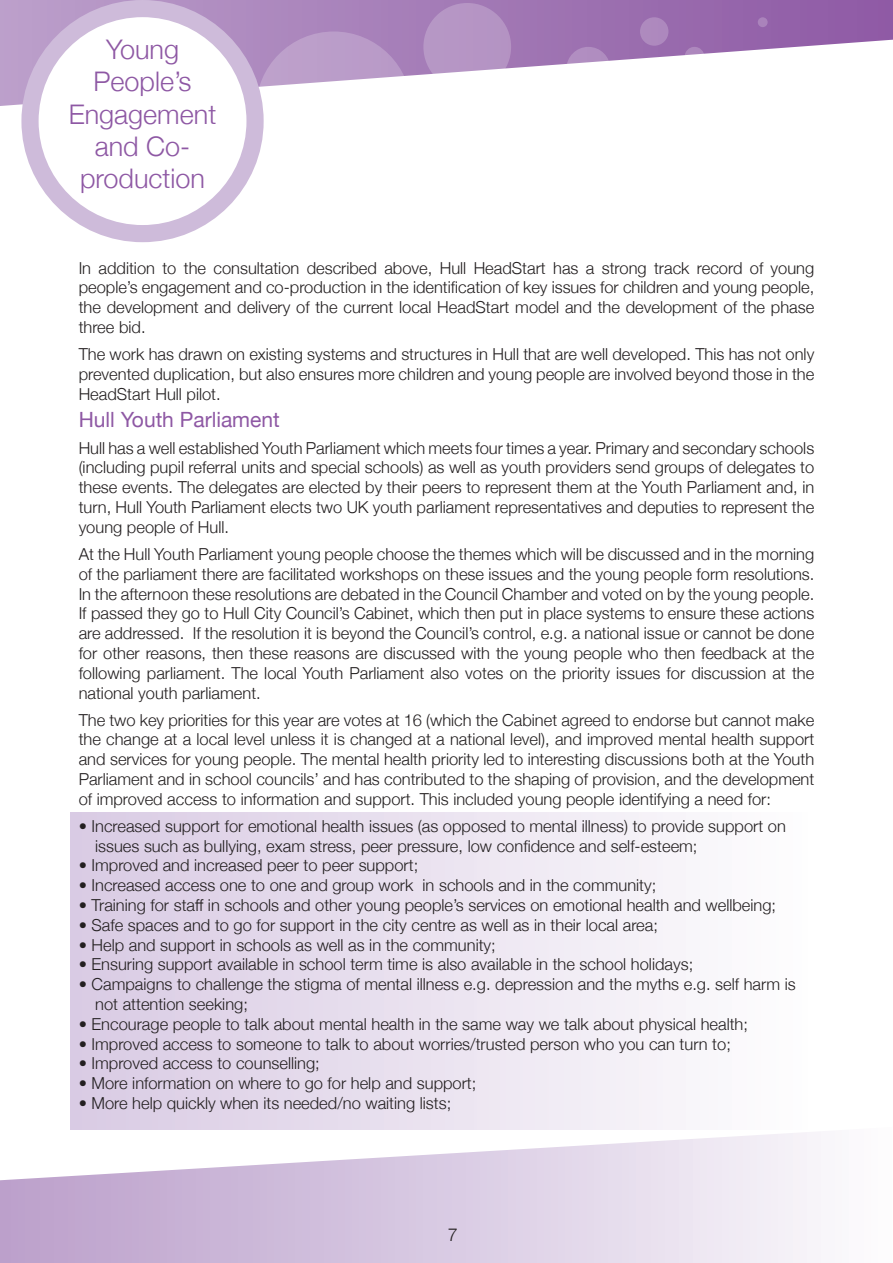
<style>
.page{position:relative;width:893px;height:1263px;background:#fff}
.page>*{position:absolute;margin:0;border:0;box-sizing:border-box;transform-origin:0 0}
.t1{font:300 27px/32.4px "Helvetica Neue";color:#8e58a4;text-align:center}
.t2{font:21px "Helvetica Neue";color:#8e58a4}
.t3{font:300 18px "Helvetica Neue";color:#231f20}
.t4{font:300 16.5px/19.8px "Helvetica Neue";color:#231f20;text-align:justify}
</style>
<div class="page">
<div style="left:70px;top:812px;width:740px;height:317px;background:linear-gradient(to right,#d9cae3,#fefdfe)"></div>
<svg style="left:0;top:0;width:893px;height:106px"></svg>
<svg style="left:256px;top:31px;width:156px;height:156px"></svg>
<svg style="left:423px;top:3px;width:88px;height:88px;fill:#b695c5"></svg>
<svg style="left:566px;top:47px;width:44px;height:44px"></svg>
<div style="left:640px;top:17px;width:28px;height:29px;background:#ae89be;border-radius:50%"></div>
<svg style="left:685px;top:47px;width:19px;height:20px"></svg>
<div style="left:758px;top:17px;width:10px;height:10px;background:#aa83bb;border-radius:50%"></div>
<svg style="left:0;top:1127px;width:821px;height:136px"></svg>
<div style="left:30px;top:9px;width:225px;height:225px;background:#fff;border-radius:50%"></div>
<div style="left:21px;top:0;width:243px;height:242px;border:17px solid #cebbda;border-radius:50%"></div>
<p class="t1" style="left:106px;top:31px;width:75px">Young</p>
<p class="t1" style="left:69px;top:63px;width:149px">People’s<br>Engagement and Co&shy;production</p>
<p class="t4" style="left:79px;top:257px;width:737px">In addition to the consultation described above, Hull HeadStart has a strong track record of young people’s engagement and co-production in the identification of key issues for children and young people, the development and delivery of the current local HeadStart model and the development of the phase three bid.</p>
<p class="t4" style="left:79px;top:343px;width:737px">The work has drawn on existing systems and structures in Hull that are well developed. This has not only prevented duplication, but also ensures more children and young people are involved beyond those in the HeadStart Hull pilot.</p>
<p class="t2" style="left:79px;top:404px;width:203px">Hull Youth Parliament</p>
<p class="t4" style="left:79px;top:437px;width:737px">Hull has a well established Youth Parliament which meets four times a year. Primary and secondary schools (including pupil referral units and special schools) as well as youth providers send groups of delegates to these events. The delegates are elected by their peers to represent them at the Youth Parliament and, in turn, Hull Youth Parliament elects two UK youth parliament representatives and deputies to represent the young people of Hull.</p>
<p class="t4" style="left:79px;top:543px;width:737px">At the Hull Youth Parliament young people choose the themes which will be discussed and in the morning of the parliament there are facilitated workshops on these issues and the young people form resolutions.<br>In the afternoon these resolutions are debated in the Council Chamber and voted on by the young people.<br>If passed they go to Hull City Council’s Cabinet, which then put in place systems to ensure these actions are addressed. If the resolution it is beyond the Council’s control, e.g. a national issue or cannot be done for other reasons, then these reasons are discussed with the young people who then feedback at the following parliament. The local Youth Parliament also votes on the priority issues for discussion at the national youth parliament.</p>
<p class="t4" style="left:79px;top:708px;width:737px">The two key priorities for this year are votes at 16 (which the Cabinet agreed to endorse but cannot make the change at a local level unless it is changed at a national level), and improved mental health support and services for young people. The mental health priority led to interesting discussions both at the Youth Parliament and in school councils’ and has contributed to the shaping of provision, and the development of improved access to information and support. This included young people identifying a need for:</p>
<p class="t4" style="left:95px;top:815px;width:692px;text-indent:-16px">• Increased support for emotional health issues (as opposed to mental illness) to provide support on issues such as bullying, exam stress, peer pressure, low confidence and self-esteem;</p>
<p class="t4" style="left:79px;top:854px;width:341px">• Improved and increased peer to peer support;</p>
<p class="t4" style="left:79px;top:874px;width:579px">• Increased access one to one and group work in schools and in the community;</p>
<p class="t4" style="left:79px;top:894px;width:699px">• Training for staff in schools and other young people’s services on emotional health and wellbeing;</p>
<p class="t4" style="left:79px;top:914px;width:581px">• Safe spaces and to go for support in the city centre as well as in their local area;</p>
<p class="t4" style="left:79px;top:933px;width:419px">• Help and support in schools as well as in the community;</p>
<p class="t4" style="left:79px;top:953px;width:616px">• Ensuring support available in school term time is also available in the school holidays;</p>
<p class="t4" style="left:95px;top:973px;width:702px;text-indent:-16px">• Campaigns to challenge the stigma of mental illness e.g. depression and the myths e.g. self harm is not attention seeking;</p>
<p class="t4" style="left:79px;top:1013px;width:671px">• Encourage people to talk about mental health in the same way we talk about physical health;</p>
<p class="t4" style="left:79px;top:1032px;width:654px">• Improved access to someone to talk to about worries/trusted person who you can turn to;</p>
<p class="t4" style="left:79px;top:1052px;width:243px">• Improved access to counselling;</p>
<p class="t4" style="left:79px;top:1072px;width:399px">• More information on where to go for help and support;</p>
<p class="t4" style="left:79px;top:1092px;width:374px">• More help quickly when its needed/no waiting lists;</p>
<p class="t3" style="left:448px;top:1220px;width:12px">7</p>
</div>
